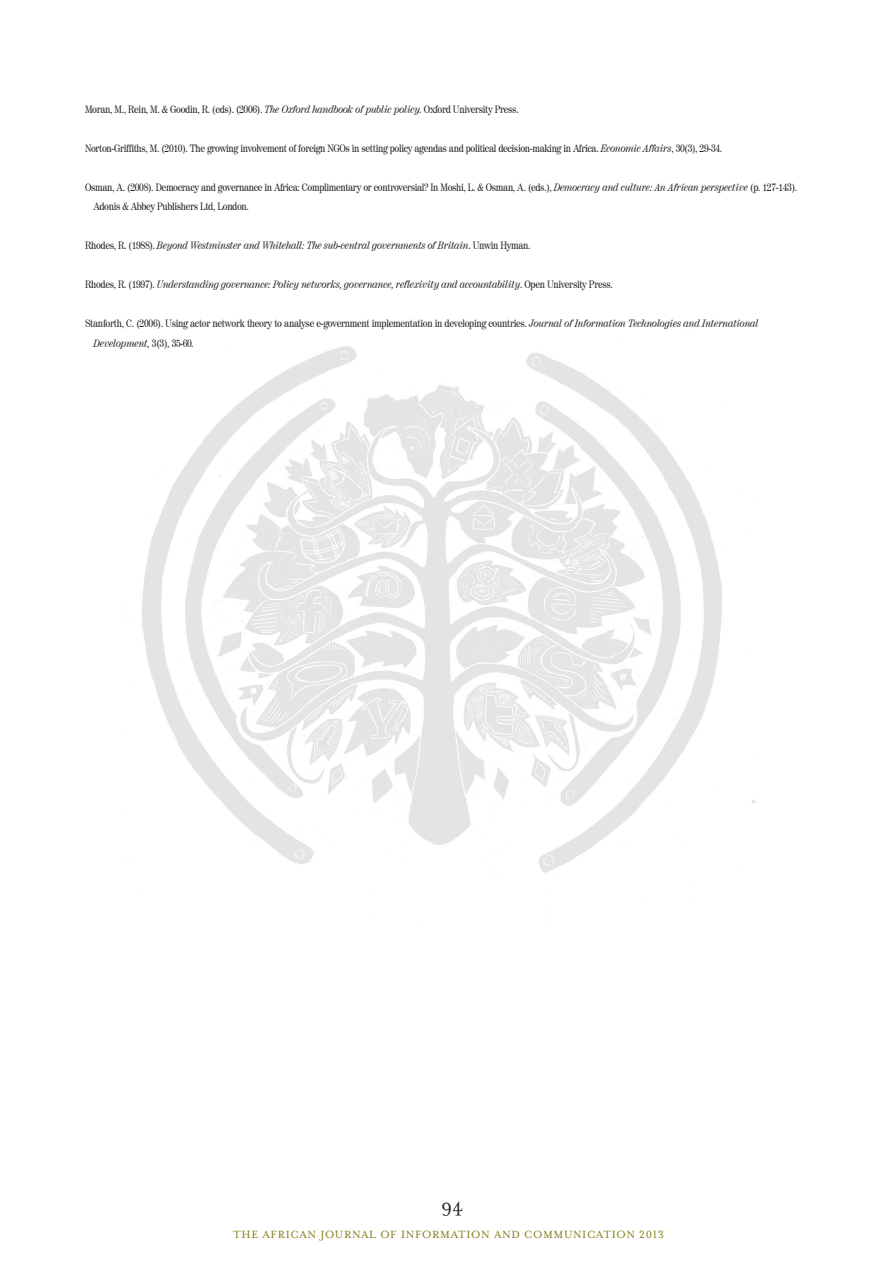
<style>
.page{position:relative;width:893px;height:1263px;background:#fff}
.page>*{position:absolute;margin:0;border:0;box-sizing:border-box;transform-origin:0 0}
.t1{font:21px "Mrs Eaves Roman";color:#231f20}
.t2{font:12px "Mrs Eaves Small Caps";letter-spacing:.05em;color:#7c790e}
.End_Note_without_lin{font:10.5px/19.5px "Century 725 BT";letter-spacing:-.035em;color:#231f20;scale:.9 1}
.End_Note_without_lin-2{font:italic 10.5px "Century 725 BT";letter-spacing:-.035em;color:#231f20;scale:.9 1}
.s1{font-style:italic}
.s2{font-style:normal}
</style>
<div class="page">
<img style="left:142px;top:346px;width:618px;height:527px">
<p class="End_Note_without_lin" style="left:85px;top:99px;width:483px">Moran, M., Rein, M. &amp; Goodin, R. (eds). (2006). <span class="s1">The Oxford handbook of public policy.</span> Oxford University Press.</p>
<p class="End_Note_without_lin" style="left:85px;top:138px;width:710px">Norton-Griffiths, M. (2010). The growing involvement of foreign NGOs in setting policy agendas and political decision-making in Africa. <span class="s1">Economic Affairs</span>, 30(3), 29-34.</p>
<p class="End_Note_without_lin" style="left:94px;top:177px;width:783px;text-indent:-9px">Osman, A. (2008). Democracy and governance in Africa: Complimentary or controversial? In Moshi, L. &amp; Osman, A. (eds.), <span class="s1">Democracy and culture: An African perspective</span> (p. 127-143).<br>Adonis &amp; Abbey Publishers Ltd, London.</p>
<p class="End_Note_without_lin-2" style="left:85px;top:239px;width:497px"><span class="s2">Rhodes, R. (1988).</span> Beyond Westminster and Whitehall: The sub-central governments of Britain<span class="s2">. Unwin Hyman.</span></p>
<p class="End_Note_without_lin-2" style="left:85px;top:278px;width:588px"><span class="s2">Rhodes, R. (1997).</span> Understanding governance: Policy networks, governance, reflexivity and accountability<span class="s2">. Open University Press.</span></p>
<p class="End_Note_without_lin" style="left:94px;top:313px;width:741px;text-indent:-9px">Stanforth, C. (2006). Using actor network theory to analyse e-government implementation in developing countries. <span class="s1">Journal of Information Technologies and International<br>Development,</span> 3(3), 35-60.</p>
<h1 class="t1" style="left:441px;top:1194px;width:24px">94</h1>
<p class="t2" style="left:233px;top:1228px;width:432px">THE AFRICAN JOURNAL OF INFORMATION AND COMMUNICATION 2013</p>
</div>
